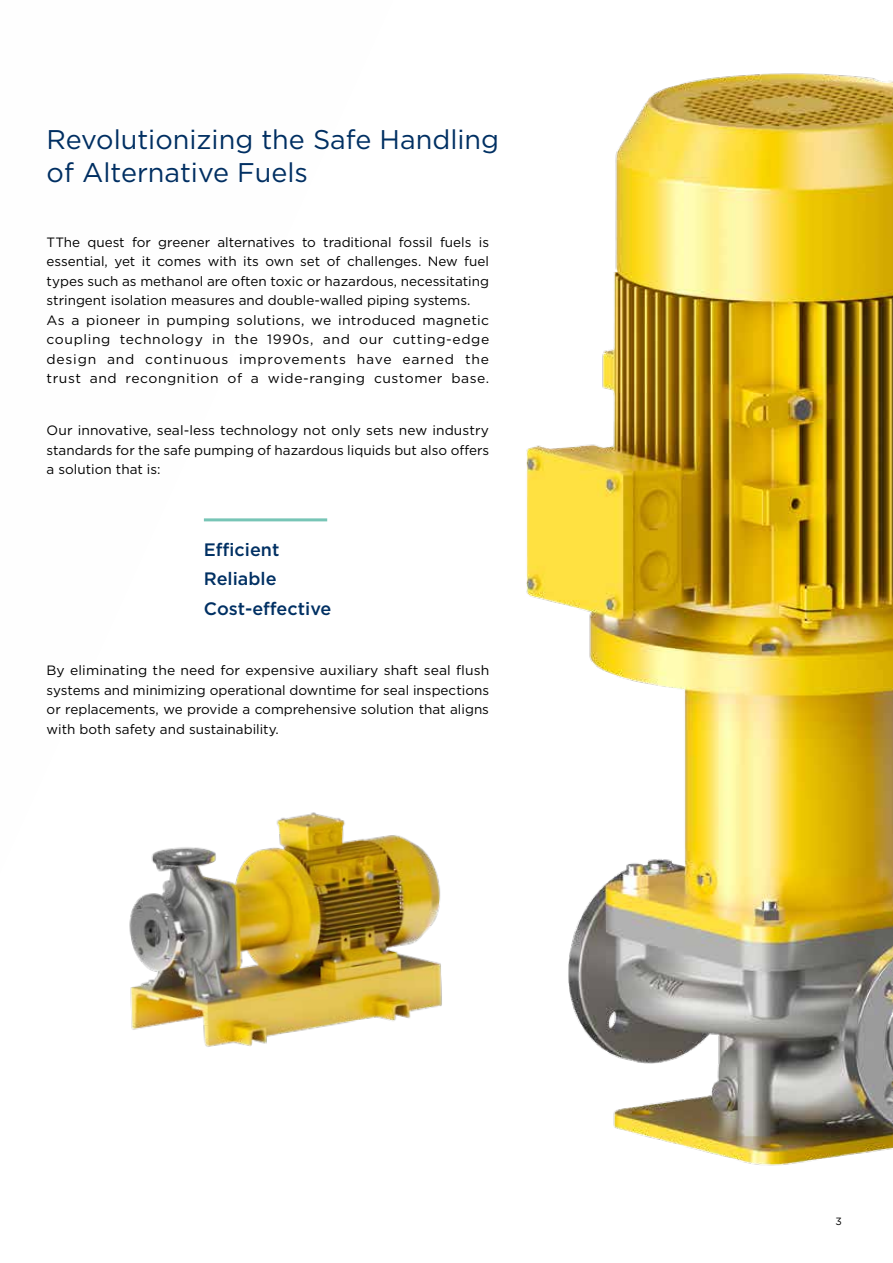
<style>
.page{position:relative;width:893px;height:1263px;background:#fff}
.page>*{position:absolute;margin:0;border:0;box-sizing:border-box;transform-origin:0 0}
.t1{font:27px/33px "Gotham";color:#003063}
.t2{font:500 18px/29.5px "Gotham";color:#003063}
.t3{font:13.5px/19.5px "Gotham";color:#000;text-align:justify}
.t4{font:10.5px "Gotham";color:#000}
</style>
<div class="page">
<img style="left:412px;top:842px;width:30px;height:170px">
<img style="left:129px;top:518px;width:283px;height:529px">
<img style="left:526px;top:73px;width:367px;height:1093px">
<hr style="left:204px;top:518px;width:123px;height:3px;background:#77c5b6">
<h1 class="t1" style="left:47px;top:123px;width:454px">Revolutionizing the Safe Handling of Alternative Fuels</h1>
<p class="t3" style="left:47px;top:232px;width:444px;text-align:left">TThe quest for greener alternatives to traditional fossil fuels is essential, yet it comes with its own set of challenges. New fuel types such as methanol are often toxic or hazardous, necessitating stringent isolation measures and double-walled piping systems.<br>As a pioneer in pumping solutions, we introduced magnetic coupling technology in the 1990s, and our cutting-edge design and continuous improvements have earned the trust and recongnition of a wide-ranging customer base.</p>
<p class="t3" style="left:47px;top:420px;width:444px">Our innovative, seal-less technology not only sets new industry standards for the safe pumping of hazardous liquids but also offers a solution that is:</p>
<h2 class="t2" style="left:204px;top:534px;width:129px">Efficient<br>Reliable<br>Cost-effective</h2>
<p class="t3" style="left:47px;top:660px;width:444px">By eliminating the need for expensive auxiliary shaft seal flush systems and minimizing operational downtime for seal inspections or replacements, we provide a comprehensive solution that aligns with both safety and sustainability.</p>
<p class="t4" style="left:835px;top:1214px;width:8px">3</p>
</div>
